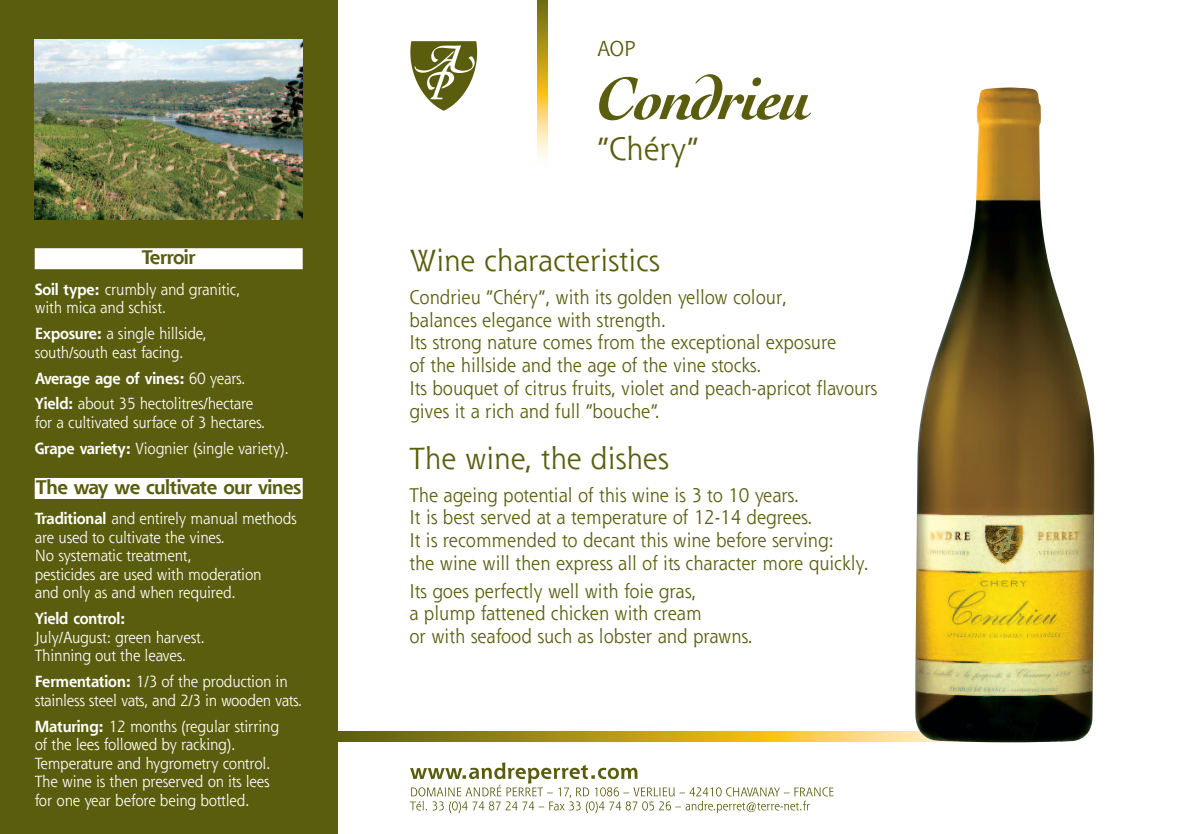
<style>
.page{position:relative;width:1191px;height:834px;background:#fff}
.page>*{position:absolute;margin:0;border:0;box-sizing:border-box;transform-origin:0 0}
.t1{font:italic 700 63px "Cochin";letter-spacing:-.04em;color:#5a5d0d}
.t2{font:31.5px "Shannon";color:#5a5d0d}
.t3{font:29.75px "Shannon";color:#5a5d0d}
.t4{font:21px "Shannon";color:#5a5d0d}
.t5{font:19.25px/22.8px "Shannon";color:#5a5d0d;scale:.95 1}
.t6{font:700 19.25px "Shannon";letter-spacing:-.025em;color:#5a5d0d}
.t7{font:15.75px/18.6px "Shannon";letter-spacing:-.01em;color:#fff;scale:.95 1}
.t8{font:700 15.75px "Shannon";letter-spacing:-.01em;color:#fff;scale:.95 1}
.s1{font-weight:700}
</style>
<div class="page">
<div style="left:2px;top:0;width:336px;height:833px;background:#5a5d0d"></div>
<svg style="left:410px;top:762px;width:423px;height:51px"></svg>
<svg style="left:338px;top:731px;width:577px;height:10px;background:#bb9f2a"></svg>
<svg style="left:538px;top:0;width:10px;height:158px;background:#cfb34b"></svg>
<svg style="left:410px;top:41px;width:68px;height:70px"></svg>
<img style="left:35px;top:40px;width:268px;height:179px">
<div style="left:35px;top:248px;width:268px;height:21px;background:#fff"></div>
<div style="left:35px;top:478px;width:268px;height:21px;background:#fff"></div>
<img style="left:915px;top:87px;width:179px;height:655px">
<div style="left:0;top:0;width:9px;height:833px;background:#5a5d0d"></div>
<p class="t6" style="left:142px;top:250px;width:55px">Terroir</p>
<p class="t7" style="left:35px;top:281px;width:218px"><span class="s1">Soil type:</span> crumbly and granitic, with mica and schist.</p>
<p class="t7" style="left:35px;top:326px;width:182px"><span class="s1">Exposure:</span> a single hillside, south/south east facing.</p>
<p class="t7" style="left:35px;top:366px;width:232px;line-height:25.9px"><span class="s1">Average age of vines:</span> 60 years.<br><span class="s1">Yield:</span> about 35 hectolitres/hectare</p>
<p class="t7" style="left:35px;top:411px;width:269px;line-height:25.9px">for a cultivated surface of 3 hectares.<br><span class="s1">Grape variety:</span> Viognier (single variety).</p>
<p class="t6" style="left:36px;top:479px;width:267px">The way we cultivate our vines</p>
<p class="t7" style="left:35px;top:511px;width:277px"><span class="s1">Traditional</span> and entirely manual methods are used to cultivate the vines.<br>No systematic treatment,<br>pesticides are used with moderation<br>and only as and when required.</p>
<p class="t8" style="left:35px;top:613px;width:97px">Yield control:</p>
<p class="t7" style="left:35px;top:629px;width:181px">July/August: green harvest.<br>Thinning out the leaves.</p>
<p class="t7" style="left:35px;top:674px;width:283px"><span class="s1">Fermentation:</span> 1/3 of the production in stainless steel vats, and 2/3 in wooden vats.</p>
<p class="t7" style="left:35px;top:718px;width:259px"><span class="s1">Maturing:</span> 12 months (regular stirring of the lees followed by racking).<br>Temperature and hygrometry control.<br>The wine is then preserved on its lees for one year before being bottled.</p>
<h3 class="t4" style="left:597px;top:41px;width:40px">AOP</h3>
<h1 class="t1" style="left:597px;top:74px;width:217px">Condrieu</h1>
<h2 class="t2" style="left:597px;top:138px;width:102px">“Chéry”</h2>
<h3 class="t3" style="left:409px;top:250px;width:252px">Wine characteristics</h3>
<p class="t5" style="left:409px;top:288px;width:494px">Condrieu “Chéry”, with its golden yellow colour,<br>balances elegance with strength.<br>Its strong nature comes from the exceptional exposure<br>of the hillside and the age of the vine stocks.<br>Its bouquet of citrus fruits, violet and peach-apricot flavours gives it a rich and full “bouche”.</p>
<h3 class="t3" style="left:409px;top:447px;width:261px">The wine, the dishes</h3>
<p class="t5" style="left:409px;top:485px;width:485px">The ageing potential of this wine is 3 to 10 years.<br>It is best served at a temperature of 12-14 degrees.<br>It is recommended to decant this wine before serving:<br>the wine will then express all of its character more quickly.</p>
<p class="t5" style="left:409px;top:581px;width:363px">Its goes perfectly well with foie gras,<br>a plump fattened chicken with cream<br>or with seafood such as lobster and prawns.</p>
</div>
